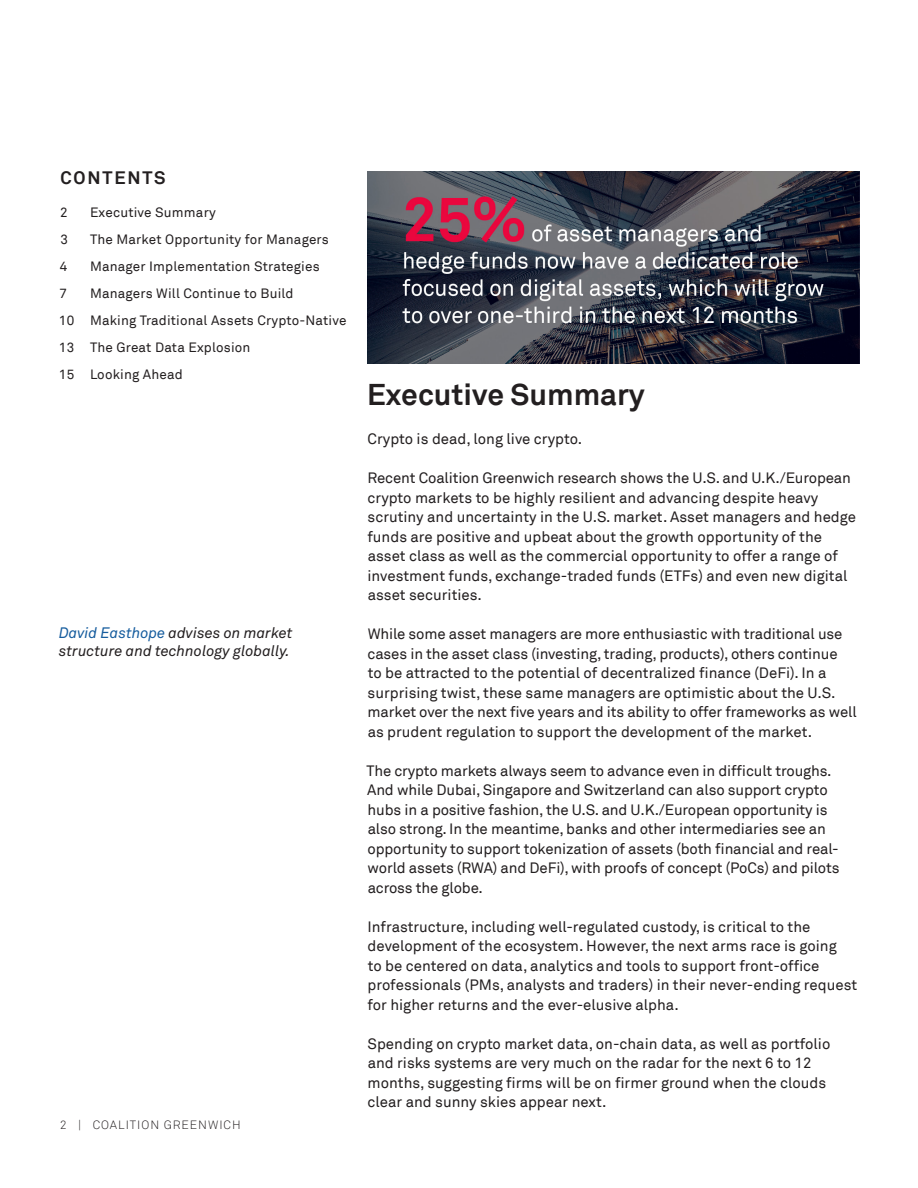
<style>
.page{position:relative;width:918px;height:1188px;background:#fff}
.page>*{position:absolute;margin:0;border:0;box-sizing:border-box;transform-origin:0 0}
.heading_1{font:700 30px "Akkurat Pro";color:#231f20}
.TOC_header{font:700 18px "Akkurat Pro";letter-spacing:.1em;color:#231f20}
.body_text{font:15px/19.5px "Akkurat Pro";letter-spacing:-.005em;color:#231f20}
.consultant_blurb{font:italic 15px/18px "Akkurat";color:#231f20}
.t1{font:13.5px "Akkurat Pro";letter-spacing:.01em;color:#231f20}
.page_footer{font:12px "Akkurat Light Pro";letter-spacing:.08em;color:#231f20}
.s1{color:#175d9e}
</style>
<div class="page">
<img style="left:367px;top:171px;width:492px;height:192px">
<p class="TOC_header" style="left:60px;top:166px;width:106px">CONTENTS</p>
<p class="t1" style="left:60px;top:204px;width:9px">2</p>
<p class="t1" style="left:90px;top:204px;width:127px">Executive Summary</p>
<p class="t1" style="left:60px;top:231px;width:9px">3</p>
<p class="t1" style="left:90px;top:231px;width:240px">The Market Opportunity for Managers</p>
<p class="t1" style="left:60px;top:258px;width:9px">4</p>
<p class="t1" style="left:90px;top:258px;width:231px">Manager Implementation Strategies</p>
<p class="t1" style="left:59px;top:285px;width:9px">7</p>
<p class="t1" style="left:90px;top:285px;width:205px">Managers Will Continue to Build</p>
<p class="t1" style="left:59px;top:312px;width:289px">10 Making Traditional Assets Crypto-Native</p>
<p class="t1" style="left:59px;top:339px;width:193px">13 The Great Data Explosion</p>
<p class="t1" style="left:59px;top:366px;width:125px">15 Looking Ahead</p>
<p class="consultant_blurb" style="left:59px;top:625px;width:235px"><span class="s1">David Easthope</span> advises on market structure and technology globally.</p>
<p class="page_footer" style="left:60px;top:1118px;width:182px">2 | COALITION GREENWICH</p>
<p class="heading_1" style="left:367px;top:376px;width:279px">Executive Summary</p>
<p class="body_text" style="left:368px;top:429px;width:216px">Crypto is dead, long live crypto.</p>
<p class="body_text" style="left:368px;top:468px;width:490px">Recent Coalition Greenwich research shows the U.S. and U.K./European crypto markets to be highly resilient and advancing despite heavy scrutiny and uncertainty in the U.S. market. Asset managers and hedge funds are positive and upbeat about the growth opportunity of the asset class as well as the commercial opportunity to offer a range of investment funds, exchange-traded funds (ETFs) and even new digital asset securities.</p>
<p class="body_text" style="left:368px;top:624px;width:491px">While some asset managers are more enthusiastic with traditional use cases in the asset class (investing, trading, products), others continue<br>to be attracted to the potential of decentralized finance (DeFi). In a surprising twist, these same managers are optimistic about the U.S. market over the next five years and its ability to offer frameworks as well as prudent regulation to support the development of the market.</p>
<p class="body_text" style="left:366px;top:761px;width:475px">The crypto markets always seem to advance even in difficult troughs.<br>And while Dubai, Singapore and Switzerland can also support crypto hubs in a positive fashion, the U.S. and U.K./European opportunity is also strong. In the meantime, banks and other intermediaries see an opportunity to support tokenization of assets (both financial and real&shy;world assets (RWA) and DeFi), with proofs of concept (PoCs) and pilots across the globe.</p>
<p class="body_text" style="left:368px;top:917px;width:491px">Infrastructure, including well-regulated custody, is critical to the development of the ecosystem. However, the next arms race is going<br>to be centered on data, analytics and tools to support front-office professionals (PMs, analysts and traders) in their never-ending request for higher returns and the ever-elusive alpha.</p>
<p class="body_text" style="left:368px;top:1034px;width:464px">Spending on crypto market data, on-chain data, as well as portfolio and risks systems are very much on the radar for the next 6 to 12 months, suggesting firms will be on firmer ground when the clouds clear and sunny skies appear next.</p>
</div>
